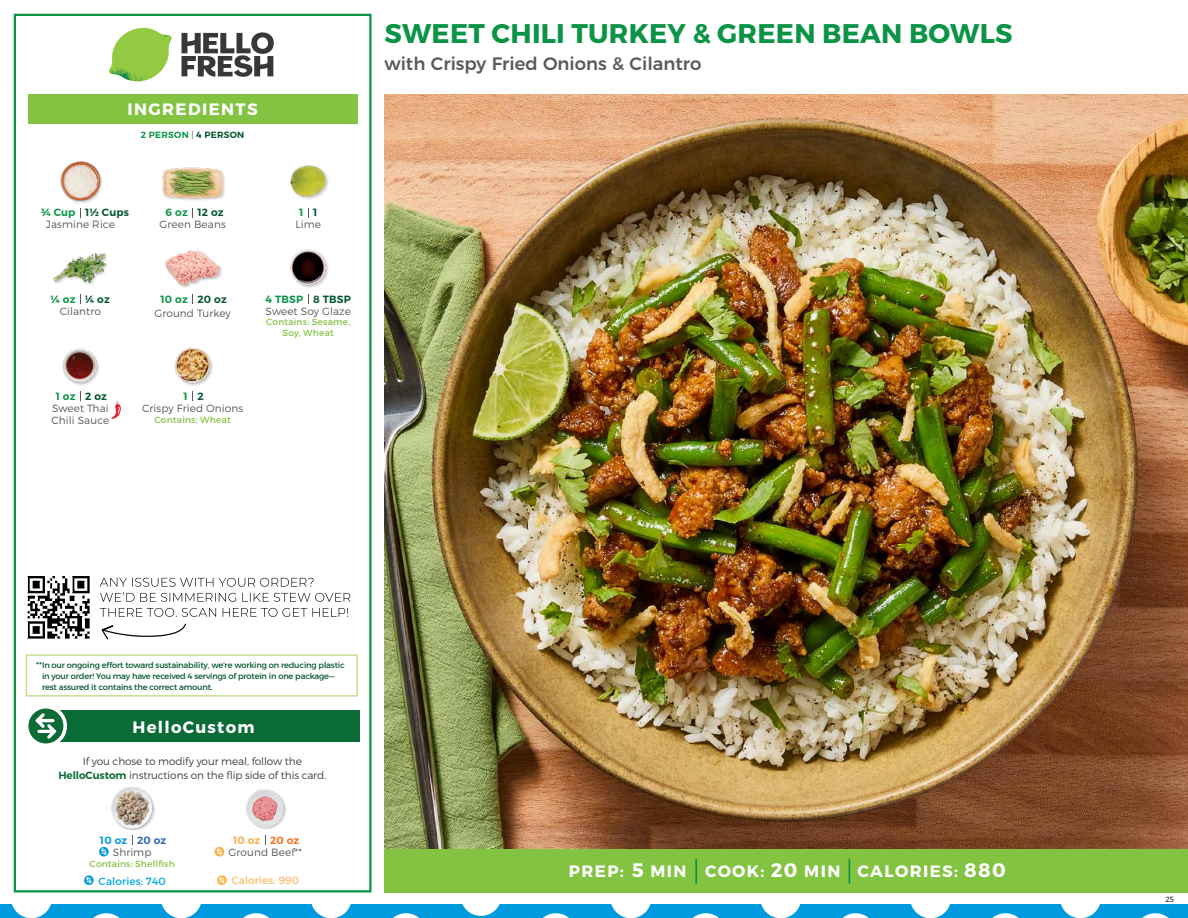
<style>
.page{position:relative;width:1188px;height:918px;background:#fff}
.page>*{position:absolute;margin:0;border:0;box-sizing:border-box;transform-origin:0 0}
.t1{font:700 27px "Montserrat";letter-spacing:.01em;color:#0b9446}
.t2{font:500 18px "Montserrat";color:#58595b}
.t3{font:700 16.5px "Montserrat";letter-spacing:.085em;color:#fff}
.t4{font:300 10.5px/12px "Montserrat";letter-spacing:.01em;color:#58595b}
.t5{font:300 10.5px/13.5px "Montserrat";letter-spacing:-.01em;color:#414042;text-align:center}
.t6{font:600 10.5px "Montserrat";letter-spacing:.02em;color:#00562c}
.t7{font:600 10.5px "Montserrat";letter-spacing:.02em;color:#0b9446}
.t8{font:10.5px "Montserrat";letter-spacing:.01em;color:#00a8e3}
.t9{font:10.5px "Montserrat";letter-spacing:.01em;color:#fabe6b}
.t10{font:600 10.5px "Montserrat";letter-spacing:.02em;color:#009bdf}
.t11{font:600 10.5px "Montserrat";letter-spacing:.02em;color:#f8af45}
.t12{font:9px/10.5px "Montserrat";letter-spacing:.025em;color:#82c341;text-align:center}
.t13{font:600 9px "Montserrat";letter-spacing:.03em;color:#0b9446}
.t14{font:8.25px/11.2px "Montserrat";letter-spacing:-.02em;color:#00562c}
.t15{font:300 7.5px "Montserrat";color:#000}
.s1{font-weight:300;color:#58595b}
.s2{color:#00562c}
.s3{font-size:8.4px}
.s4{font-weight:600;color:#0b6b37}
.s5{color:#3069b3}
.s6{color:#f37121}
.s7{font-size:19.5px}
</style>
<div class="page">
<div style="left:0;top:904px;width:1188px;height:14px;background:#009bdf"></div>
<div style="left:11px;top:877px;width:41px;height:41px;background:#fff;border-radius:50%"></div>
<svg style="left:93px;top:913px;width:27px;height:5px"></svg>
<div style="left:161px;top:877px;width:41px;height:41px;background:#fff;border-radius:50%"></div>
<svg style="left:243px;top:913px;width:27px;height:5px"></svg>
<div style="left:311px;top:877px;width:41px;height:41px;background:#fff;border-radius:50%"></div>
<div style="left:460px;top:875px;width:42px;height:41px;background:#fff;border-radius:50%"></div>
<svg style="left:393px;top:913px;width:26px;height:5px"></svg>
<svg style="left:543px;top:913px;width:26px;height:5px"></svg>
<div style="left:610px;top:877px;width:41px;height:41px;background:#fff;border-radius:50%"></div>
<svg style="left:692px;top:913px;width:27px;height:5px"></svg>
<div style="left:760px;top:877px;width:41px;height:41px;background:#fff;border-radius:50%"></div>
<svg style="left:842px;top:913px;width:27px;height:5px"></svg>
<div style="left:910px;top:877px;width:41px;height:41px;background:#fff;border-radius:50%"></div>
<svg style="left:992px;top:913px;width:27px;height:5px"></svg>
<div style="left:1060px;top:877px;width:41px;height:41px;background:#fff;border-radius:50%"></div>
<svg style="left:1142px;top:913px;width:27px;height:5px"></svg>
<div style="left:384px;top:849px;width:804px;height:43px;background:#82c341"></div>
<svg style="left:181px;top:32px;width:93px;height:45px"></svg>
<svg style="left:114px;top:28px;width:55px;height:36px"></svg>
<img style="left:143px;top:28px;width:29px;height:24px">
<img style="left:112px;top:48px;width:54px;height:10px">
<img style="left:109px;top:52px;width:55px;height:30px">
<img style="left:142px;top:58px;width:24px;height:23px">
<div style="left:28px;top:94px;width:330px;height:30px;background:#82c341"></div>
<div style="left:14px;top:14px;width:358px;height:878px;border:2px solid #0b9446"></div>
<img style="left:384px;top:94px;width:804px;height:755px">
<img style="left:165px;top:250px;width:57px;height:38px">
<img style="left:290px;top:249px;width:38px;height:39px">
<div style="left:163px;top:167px;width:63px;height:35px;background:#000;opacity:.2"></div>
<img style="left:163px;top:167px;width:59px;height:35px">
<img style="left:290px;top:165px;width:39px;height:34px">
<img style="left:53px;top:252px;width:54px;height:33px">
<div style="left:61px;top:161px;width:43px;height:43px;background:#000;opacity:.2"></div>
<img style="left:60px;top:161px;width:44px;height:41px">
<img style="left:174px;top:347px;width:39px;height:39px">
<img style="left:62px;top:348px;width:37px;height:37px">
<svg style="left:111px;top:401px;width:10px;height:18px"></svg>
<div style="left:26px;top:654px;width:332px;height:43px;border:2px solid #c5de92"></div>
<div style="left:33px;top:710px;width:327px;height:32px;background:#0b6b37"></div>
<svg style="left:25px;top:705px;width:42px;height:42px"></svg>
<div style="left:28px;top:709px;width:35px;height:34px;background:#0a6b37;border-radius:50%"></div>
<svg style="left:35px;top:713px;width:22px;height:26px"></svg>
<img style="left:111px;top:787px;width:44px;height:43px">
<svg style="left:99px;top:847px;width:10px;height:9px"></svg>
<svg style="left:101px;top:848px;width:6px;height:7px"></svg>
<svg style="left:84px;top:875px;width:10px;height:10px"></svg>
<svg style="left:86px;top:877px;width:6px;height:7px"></svg>
<img style="left:246px;top:789px;width:40px;height:41px">
<hr style="left:695px;top:859px;width:2px;height:25px;background:#0b9446">
<svg style="left:849px;top:859px;width:1px;height:25px"></svg>
<img style="left:27px;top:576px;width:63px;height:63px">
<svg style="left:102px;top:623px;width:84px;height:17px"></svg>
<svg style="left:100px;top:608px;width:248px;height:9px"></svg>
<svg style="left:100px;top:578px;width:250px;height:24px"></svg>
<svg style="left:215px;top:847px;width:9px;height:9px"></svg>
<svg style="left:216px;top:848px;width:6px;height:7px"></svg>
<svg style="left:217px;top:875px;width:10px;height:10px"></svg>
<svg style="left:219px;top:877px;width:6px;height:7px"></svg>
<h3 class="t3" style="left:128px;top:99px;width:132px">INGREDIENTS</h3>
<p class="t13" style="left:141px;top:129px;width:105px">2 PERSON <span class="s1">|</span> <span class="s2">4 PERSON</span></p>
<p class="t7" style="left:41px;top:206px;width:36px">¾ Cup</p>
<p class="t6" style="left:85px;top:206px;width:45px">1½ Cups</p>
<p class="t7" style="left:166px;top:206px;width:24px">6 oz</p>
<p class="t7" style="left:299px;top:206px;width:6px">1</p>
<p class="t6" style="left:198px;top:206px;width:28px">12 oz</p>
<p class="t6" style="left:313px;top:206px;width:6px">1</p>
<p class="t4" style="left:46px;top:218px;width:70px">Jasmine Rice</p>
<p class="t4" style="left:159px;top:218px;width:68px">Green Beans</p>
<p class="t4" style="left:295px;top:218px;width:27px">Lime</p>
<p class="t7" style="left:51px;top:292px;width:26px">¼ oz</p>
<p class="t6" style="left:85px;top:292px;width:26px">¼ oz</p>
<p class="t7" style="left:160px;top:292px;width:29px">10 oz</p>
<p class="t7" style="left:266px;top:292px;width:39px">4 TBSP</p>
<p class="t6" style="left:198px;top:292px;width:31px">20 oz</p>
<p class="t6" style="left:313px;top:292px;width:39px">8 TBSP</p>
<p class="t4" style="left:60px;top:305px;width:43px">Cilantro</p>
<p class="t4" style="left:154px;top:308px;width:78px">Ground Turkey</p>
<p class="t4" style="left:266px;top:305px;width:87px">Sweet Soy Glaze</p>
<p class="t12" style="left:266px;top:317px;width:86px">Contains: Sesame,<br>Soy, Wheat</p>
<p class="t7" style="left:56px;top:389px;width:21px">1 oz</p>
<p class="t6" style="left:85px;top:389px;width:23px">2 oz</p>
<p class="t7" style="left:184px;top:389px;width:6px">1</p>
<p class="t6" style="left:198px;top:389px;width:8px">2</p>
<p class="t4" style="left:51px;top:402px;width:59px">Sweet Thai<br>Chili Sauce</p>
<p class="t4" style="left:142px;top:402px;width:102px">Crispy Fried Onions</p>
<p class="t12" style="left:155px;top:414px;width:78px">Contains: Wheat</p>
<h1 class="t1" style="left:385px;top:17px;width:630px">SWEET CHILI TURKEY &amp; GREEN BEAN BOWLS</h1>
<h2 class="t2" style="left:384px;top:49px;width:319px">with Crispy Fried Onions &amp; Cilantro</h2>
<p class="t14" style="left:42px;top:659px;width:304px;text-indent:-6px"><span class="s3">**</span>In our ongoing effort toward sustainability, we’re working on reducing plastic in your order! You may have received 4 servings of protein in one package— rest assured it contains the correct amount.</p>
<h3 class="t3" style="left:133px;top:717px;width:123px">HelloCustom</h3>
<p class="t5" style="left:58px;top:755px;width:269px">If you chose to modify your meal, follow the<br><span class="s4">HelloCustom</span> instructions on the flip side of this card.</p>
<p class="t10" style="left:100px;top:834px;width:68px">10 oz <span class="s5">20 oz</span></p>
<p class="t4" style="left:113px;top:846px;width:40px">Shrimp</p>
<p class="t12" style="left:90px;top:858px;width:87px">Contains: Shellfish</p>
<p class="t8" style="left:99px;top:874px;width:69px">Calories: 740</p>
<p class="t11" style="left:233px;top:834px;width:68px">10 oz <span class="s6">20 oz</span></p>
<p class="t4" style="left:229px;top:846px;width:75px">Ground Beef**</p>
<p class="t9" style="left:231px;top:874px;width:69px">Calories: 990</p>
<h3 class="t3" style="left:569px;top:861px;width:439px">PREP: <span class="s7">5</span> MIN COOK: <span class="s7">20</span> MIN CALORIES: <span class="s7">880</span></h3>
<p class="t15" style="left:1166px;top:895px;width:10px">25</p>
</div>
